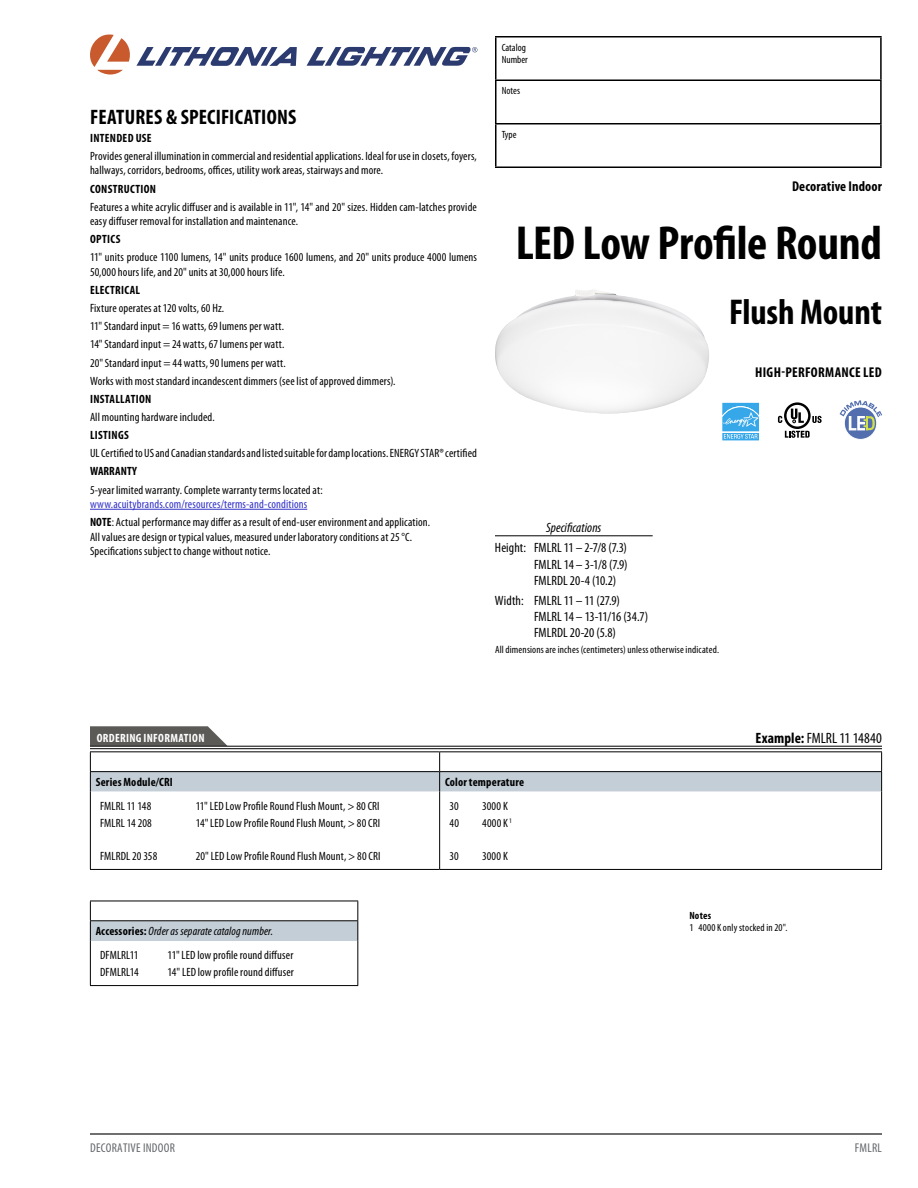
<style>
.page{position:relative;width:918px;height:1188px;background:#fff}
.page>*{position:absolute;margin:0;border:0;box-sizing:border-box;transform-origin:0 0}
.t1{font:700 condensed 48px "Myriad Pro";letter-spacing:-.01em;color:#000}
.t2{font:700 condensed 36px "Myriad Pro";letter-spacing:-.005em;color:#000}
.t3{font:700 condensed 21px "Myriad Pro";letter-spacing:.01em;color:#000}
.t4{font:condensed 15px "Myriad Pro";color:#000}
.t5{font:700 condensed 14.25px "Myriad Pro";letter-spacing:.015em;color:#000}
.t6{font:condensed 13.5px/16.2px "Myriad Pro";letter-spacing:.005em;color:#000;text-align:justify}
.t7{font:italic condensed 13.5px "Myriad Pro";letter-spacing:.005em;color:#000}
.t8{font:condensed 12.75px "Myriad Pro";letter-spacing:.02em;color:#64686b}
.t9{font:condensed 12px/18.1px "Myriad Pro";letter-spacing:.01em;color:#000}
.t10{font:700 condensed 12px "Myriad Pro";letter-spacing:.025em;color:#000}
.t11{font:italic condensed 12px/24.2px "Myriad Pro";letter-spacing:.01em;color:#000}
.t12{font:700 condensed 12px "Myriad Pro";letter-spacing:.025em;color:#fff}
.t13{font:700 condensed 12px "Myriad Pro";letter-spacing:.005em;color:#000}
.t14{font:condensed 10.5px/12.6px "Myriad Pro";letter-spacing:.015em;color:#000}
.t15{font:700 condensed 10.5px "Myriad Pro";letter-spacing:.015em;color:#000}
.s1{color:#3232c8}
.s2{font-weight:700}
.s3{font-weight:700;font-style:normal}
.s4{font-style:normal}
</style>
<div class="page">
<hr style="left:90px;top:509px;width:217px;height:1px;background:#3232c8">
<img style="left:495px;top:289px;width:214px;height:124px">
<hr style="left:495px;top:535px;width:158px;height:1px;background:#000">
<hr style="left:90px;top:791px;width:1px;height:78px;background:#000">
<hr style="left:439px;top:791px;width:1px;height:78px;background:#000">
<hr style="left:881px;top:791px;width:1px;height:78px;background:#000">
<hr style="left:90px;top:869px;width:350px;height:1px;background:#000">
<hr style="left:440px;top:869px;width:442px;height:1px;background:#000">
<svg style="left:90px;top:726px;width:792px;height:65px"></svg>
<hr style="left:90px;top:746px;width:792px;height:3px;background:#fff">
<hr style="left:90px;top:746px;width:792px;height:1px;background:#000">
<hr style="left:90px;top:748px;width:792px;height:1px;background:#000">
<svg style="left:844px;top:407px;width:33px;height:32px"></svg>
<div style="left:844px;top:407px;width:33px;height:33px;border:1px solid #fff;border-radius:50%"></div>
<svg style="left:840px;top:400px;width:42px;height:30px"></svg>
<svg style="left:778px;top:402px;width:44px;height:36px"></svg>
<div style="left:721px;top:402px;width:39px;height:30px;background:#def0fb"></div>
<svg style="left:721px;top:403px;width:39px;height:38px"></svg>
<hr style="left:495px;top:36px;width:387px;height:2px;background:#000">
<hr style="left:495px;top:38px;width:1px;height:42px;background:#000">
<hr style="left:880px;top:38px;width:2px;height:42px;background:#000">
<hr style="left:495px;top:80px;width:387px;height:1px;background:#000">
<hr style="left:495px;top:81px;width:1px;height:42px;background:#000">
<hr style="left:880px;top:81px;width:2px;height:42px;background:#000">
<hr style="left:495px;top:123px;width:387px;height:1px;background:#000">
<hr style="left:495px;top:124px;width:1px;height:42px;background:#000">
<hr style="left:880px;top:124px;width:2px;height:42px;background:#000">
<hr style="left:495px;top:166px;width:387px;height:2px;background:#000">
<hr style="left:90px;top:1133px;width:792px;height:2px;background:#000">
<div style="left:90px;top:921px;width:268px;height:20px;background:#c4ced7"></div>
<hr style="left:90px;top:941px;width:1px;height:44px;background:#000">
<hr style="left:357px;top:941px;width:1px;height:44px;background:#000">
<hr style="left:90px;top:901px;width:268px;height:1px;background:#000">
<svg style="left:90px;top:901px;width:1px;height:40px"></svg>
<svg style="left:357px;top:901px;width:1px;height:40px"></svg>
<hr style="left:90px;top:920px;width:268px;height:1px;background:#000">
<hr style="left:90px;top:985px;width:268px;height:1px;background:#000">
<svg style="left:90px;top:34px;width:207px;height:41px"></svg>
<svg style="left:307px;top:47px;width:170px;height:19px"></svg>
<h3 class="t3" style="left:90px;top:105px;width:208px">FEATURES &amp; SPECIFICATIONS</h3>
<p class="t10" style="left:90px;top:131px;width:63px">INTENDED USE</p>
<p class="t9" style="left:90px;top:149px;width:388px;line-height:14.4px">Provides general illumination in commercial and residential applications. Ideal for use in closets, foyers, hallways, corridors, bedrooms, offices, utility work areas, stairways and more.</p>
<p class="t10" style="left:90px;top:182px;width:67px">CONSTRUCTION</p>
<p class="t9" style="left:90px;top:200px;width:388px;line-height:14.4px">Features a white acrylic diffuser and is available in 11", 14" and 20" sizes. Hidden cam-latches provide easy diffuser removal for installation and maintenance.</p>
<p class="t10" style="left:90px;top:233px;width:32px">OPTICS</p>
<p class="t9" style="left:90px;top:251px;width:388px;line-height:14.4px">11" units produce 1100 lumens, 14" units produce 1600 lumens, and 20" units produce 4000 lumens<br>50,000 hours life, and 20" units at 30,000 hours life.</p>
<p class="t10" style="left:90px;top:283px;width:52px">ELECTRICAL</p>
<p class="t9" style="left:90px;top:299px;width:307px">Fixture operates at 120 volts, 60 Hz.<br>11" Standard input = 16 watts, 69 lumens per watt.<br>14" Standard input = 24 watts, 67 lumens per watt.<br>20" Standard input = 44 watts, 90 lumens per watt.<br>Works with most standard incandescent dimmers (see list of approved dimmers).</p>
<p class="t10" style="left:90px;top:392px;width:63px">INSTALLATION</p>
<p class="t9" style="left:90px;top:408px;width:126px">All mounting hardware included.</p>
<p class="t10" style="left:90px;top:429px;width:40px">LISTINGS</p>
<p class="t9" style="left:90px;top:444px;width:389px">UL Certified to US and Canadian standards and listed suitable for damp locations. ENERGY STAR® certified</p>
<p class="t13" style="left:90px;top:465px;width:49px">WARRANTY</p>
<p class="t9" style="left:90px;top:481px;width:234px">5-year limited warranty. Complete warranty terms located at:</p>
<p class="t9" style="left:90px;top:495px;width:342px"><span class="s1">www.acuitybrands.com/resources/terms-and-conditions<br></span><span class="s2">NOTE</span>: Actual performance may differ as a result of end-user environment and application.</p>
<p class="t9" style="left:90px;top:530px;width:324px;line-height:14.4px">All values are design or typical values, measured under laboratory conditions at 25 °C.<br>Specifications subject to change without notice.</p>
<p class="t14" style="left:502px;top:41px;width:28px">Catalog<br>Number</p>
<p class="t14" style="left:502px;top:85px;width:20px">Notes</p>
<p class="t14" style="left:502px;top:128px;width:16px">Type</p>
<p class="t5" style="left:792px;top:178px;width:91px">Decorative Indoor</p>
<h1 class="t1" style="left:516px;top:217px;width:368px">LED Low Profile Round</h1>
<h2 class="t2" style="left:729px;top:292px;width:154px">Flush Mount</h2>
<p class="t5" style="left:755px;top:365px;width:128px">HIGH-PERFORMANCE LED</p>
<p class="t7" style="left:546px;top:521px;width:57px">Specifications</p>
<p class="t6" style="left:534px;top:540px;width:95px;text-indent:-39px">Height: FMLRL 11 – 2-7/8 (7.3)<br>FMLRL 14 – 3-1/8 (7.9)<br>FMLRDL 20-4 (10.2)</p>
<p class="t6" style="left:534px;top:592px;width:116px;text-align:left;text-indent:-39px">Width: FMLRL 11 – 11 (27.9)<br>FMLRL 14 – 13-11/16 (34.7)<br>FMLRDL 20-20 (5.8)</p>
<p class="t14" style="left:495px;top:644px;width:226px">All dimensions are inches (centimeters) unless otherwise indicated.</p>
<p class="t12" style="left:97px;top:731px;width:109px">ORDERING INFORMATION</p>
<p class="t4" style="left:756px;top:730px;width:128px"><span class="s2">Example:</span> FMLRL 11 14840</p>
<p class="t10" style="left:96px;top:775px;width:79px">Series Module/CRI</p>
<p class="t10" style="left:445px;top:775px;width:81px">Color temperature</p>
<p class="t9" style="left:100px;top:797px;width:53px">FMLRL 11 148</p>
<p class="t9" style="left:196px;top:797px;width:185px">11" LED Low Profile Round Flush Mount, &gt; 80 CRI</p>
<p class="t9" style="left:100px;top:814px;width:53px">FMLRL 14 208</p>
<p class="t9" style="left:196px;top:814px;width:186px">14" LED Low Profile Round Flush Mount, &gt; 80 CRI</p>
<p class="t9" style="left:100px;top:847px;width:59px">FMLRDL 20 358</p>
<p class="t9" style="left:196px;top:847px;width:186px">20" LED Low Profile Round Flush Mount, &gt; 80 CRI</p>
<p class="t9" style="left:449px;top:797px;width:11px">30</p>
<p class="t9" style="left:482px;top:797px;width:27px">3000 K</p>
<p class="t9" style="left:449px;top:814px;width:11px">40</p>
<p class="t9" style="left:482px;top:814px;width:31px">4000 K <sup>1</sup></p>
<p class="t9" style="left:449px;top:847px;width:11px">30</p>
<p class="t9" style="left:482px;top:847px;width:27px">3000 K</p>
<p class="t11" style="left:100px;top:919px;width:175px;text-indent:-4px"><span class="s3">Accessories:</span> Order as separate catalog number.<br><span class="s4">DFMLRL11</span></p>
<p class="t9" style="left:168px;top:947px;width:127px">11" LED low profile round diffuser</p>
<p class="t9" style="left:100px;top:963px;width:40px">DFMLRL14</p>
<p class="t9" style="left:168px;top:963px;width:128px">14" LED low profile round diffuser</p>
<p class="t15" style="left:689px;top:910px;width:23px">Notes</p>
<p class="t14" style="left:689px;top:922px;width:100px">1 4000 K only stocked in 20".</p>
<p class="t8" style="left:90px;top:1141px;width:86px">DECORATIVE INDOOR</p>
<p class="t8" style="left:855px;top:1141px;width:29px">FMLRL</p>
</div>
